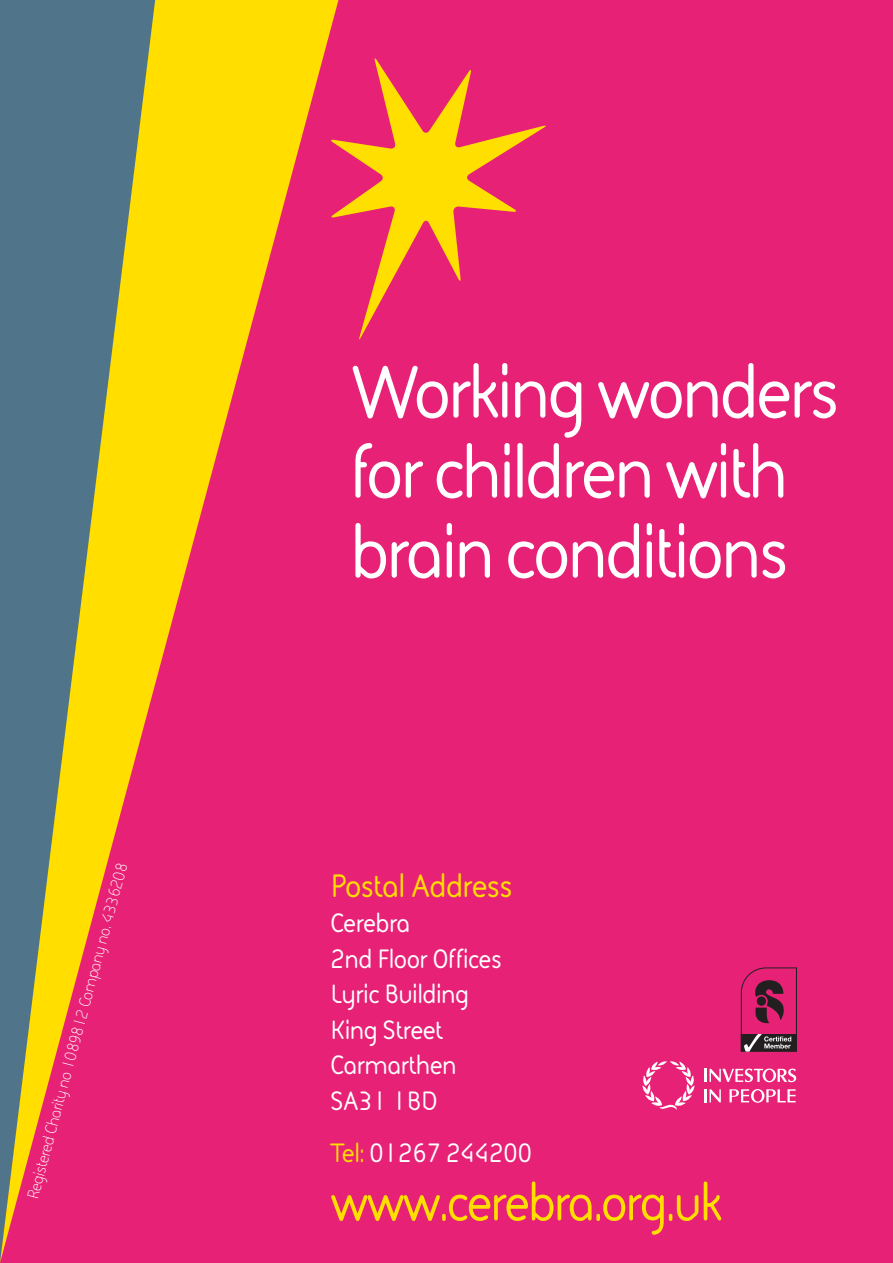
<style>
.page{position:relative;width:893px;height:1263px;background:#e72276}
.page>*{position:absolute;margin:0;border:0;box-sizing:border-box;transform-origin:0 0}
.t1{font:700 75.75px/79.9px "FS Sophie";letter-spacing:-.04em;color:#fff}
.t2{font:700 54px "FS Sophie";letter-spacing:-.04em;color:#ffde00}
.t3{font:700 33px "FS Sophie";letter-spacing:-.02em;color:#ffde00}
.t4{font:700 27px/35.5px "FS Sophie";letter-spacing:-.02em;color:#fff}
.t5{font:16.5px "FS Sophie";color:#fff}
.s1{color:#ffde00}
</style>
<div class="page">
<svg style="left:342px;top:58px;width:204px;height:282px"></svg>
<svg style="left:741px;top:967px;width:56px;height:84px"></svg>
<svg style="left:705px;top:1089px;width:16px;height:13px"></svg>
<svg style="left:729px;top:1089px;width:67px;height:14px"></svg>
<svg style="left:642px;top:1061px;width:53px;height:49px"></svg>
<svg style="left:705px;top:1068px;width:92px;height:14px"></svg>
<svg style="left:0;top:0;width:342px;height:1263px"></svg>
<p class="t5" style="left:22px;top:1196px;width:349px;rotate:-75deg">Registered Charity no 1089812 Company no. 4336208</p>
<h1 class="t1" style="left:350px;top:349px;width:491px">Working wonders for children with brain conditions</h1>
<p class="t3" style="left:330px;top:863px;width:184px">Postal Address</p>
<p class="t4" style="left:330px;top:904px;width:173px">Cerebra<br>2nd Floor Offices<br>Lyric Building<br>King Street<br>Carmarthen<br>SA31 1BD</p>
<p class="t4" style="left:330px;top:1133px;width:204px"><span class="s1">Tel:</span> 01267 244200</p>
<h2 class="t2" style="left:330px;top:1164px;width:394px">www.cerebra.org.uk</h2>
</div>
